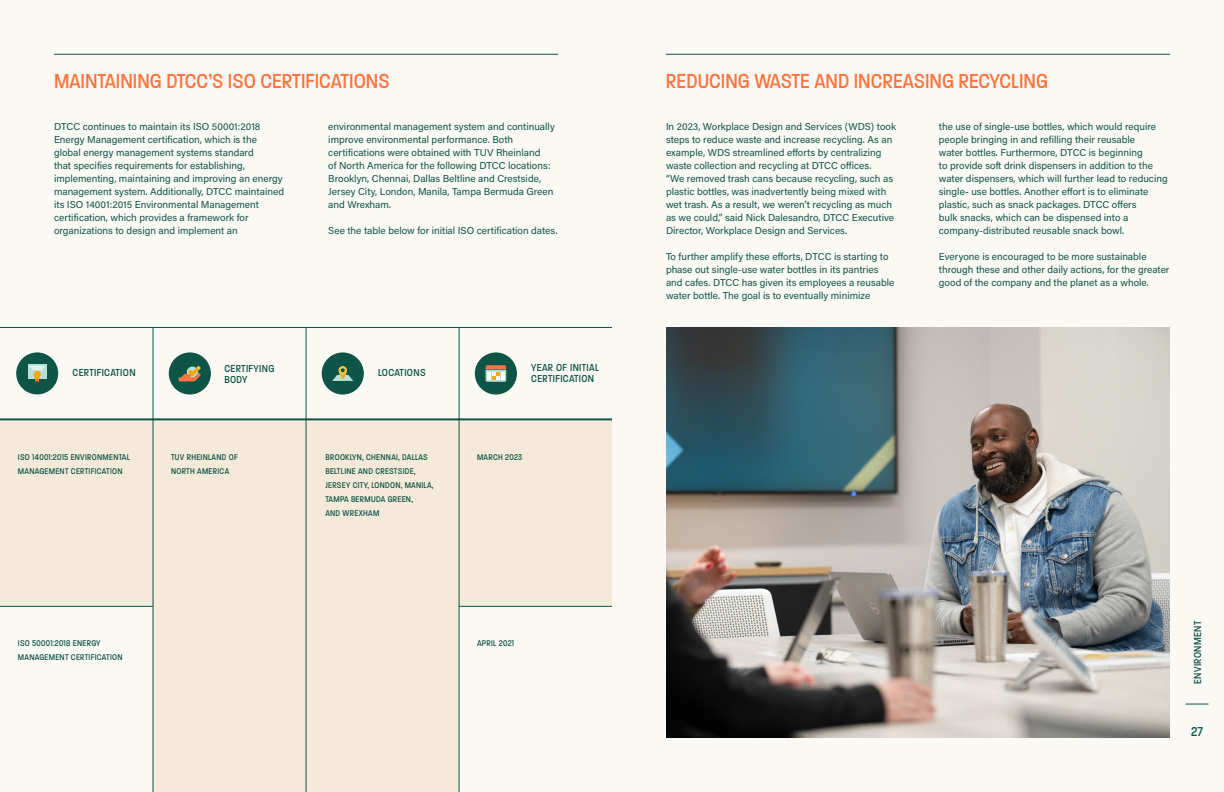
<style>
.page{position:relative;width:1224px;height:792px;background:#fbf9f4}
.page>*{position:absolute;margin:0;border:0;box-sizing:border-box;transform-origin:0 0}
.t1{font:500 22px "Paralucent Condensed";color:#ff7540}
.t2{font:500 14px "Paralucent Condensed";color:#0e5447}
.t3{font:500 11px/11px "Paralucent Condensed";letter-spacing:.03em;color:#0e5447}
.t4{font:10px/13px "Acumin Pro";color:#0e5447}
.t5{font:500 9px/14px "Paralucent Condensed";letter-spacing:.03em;color:#0e5447}
</style>
<div class="page">
<div style="left:153px;top:420px;width:306px;height:372px;background:#f5ead9"></div>
<div style="left:0;top:419px;width:612px;height:187px;background:#f5ead9"></div>
<hr style="left:54px;top:54px;width:504px;height:1px;background:#0e5447">
<hr style="left:666px;top:54px;width:504px;height:1px;background:#0e5447">
<hr style="left:0;top:418px;width:612px;height:2px;background:#0e5447">
<hr style="left:153px;top:328px;width:1px;height:464px;background:#0e5447">
<hr style="left:306px;top:328px;width:1px;height:464px;background:#0e5447">
<hr style="left:459px;top:328px;width:1px;height:464px;background:#0e5447">
<hr style="left:0;top:606px;width:153px;height:1px;background:#0e5447">
<hr style="left:459px;top:606px;width:153px;height:1px;background:#0e5447">
<hr style="left:0;top:327px;width:612px;height:1px;background:#0e5447">
<svg style="left:1186px;top:704px;width:22px;height:1px"></svg>
<div style="left:169px;top:352px;width:42px;height:43px;background:#0e5447;border-radius:50%"></div>
<svg style="left:179px;top:366px;width:22px;height:15px"></svg>
<div style="left:322px;top:352px;width:42px;height:43px;background:#0e5447;border-radius:50%"></div>
<svg style="left:332px;top:366px;width:21px;height:15px"></svg>
<div style="left:16px;top:352px;width:42px;height:42px;background:#0e5447;border-radius:50%"></div>
<div style="left:28px;top:364px;width:19px;height:15px;background:#b8e0d6"></div>
<svg style="left:30px;top:366px;width:15px;height:16px"></svg>
<div style="left:475px;top:352px;width:42px;height:43px;background:#0e5447;border-radius:50%"></div>
<svg style="left:486px;top:365px;width:20px;height:17px"></svg>
<img style="left:666px;top:328px;width:504px;height:410px">
<h1 class="t1" style="left:54px;top:68px;width:337px">MAINTAINING DTCC’S ISO CERTIFICATIONS</h1>
<h1 class="t1" style="left:666px;top:68px;width:384px">REDUCING WASTE AND INCREASING RECYCLING</h1>
<p class="t4" style="left:54px;top:119px;width:232px">DTCC continues to maintain its ISO 50001:2018<br>Energy Management certification, which is the global energy management systems standard<br>that specifies requirements for establishing, implementing, maintaining and improving an energy management system. Additionally, DTCC maintained its ISO 14001:2015 Environmental Management certification, which provides a framework for organizations to design and implement an</p>
<p class="t4" style="left:666px;top:119px;width:232px">In 2023, Workplace Design and Services (WDS) took steps to reduce waste and increase recycling. As an example, WDS streamlined efforts by centralizing waste collection and recycling at DTCC offices.<br>“We removed trash cans because recycling, such as plastic bottles, was inadvertently being mixed with wet trash. As a result, we weren’t recycling as much as we could,” said Nick Dalesandro, DTCC Executive Director, Workplace Design and Services.</p>
<p class="t4" style="left:666px;top:249px;width:230px">To further amplify these efforts, DTCC is starting to phase out single-use water bottles in its pantries and cafes. DTCC has given its employees a reusable water bottle. The goal is to eventually minimize</p>
<p class="t4" style="left:939px;top:119px;width:230px">the use of single-use bottles, which would require people bringing in and refilling their reusable<br>water bottles. Furthermore, DTCC is beginning<br>to provide soft drink dispensers in addition to the water dispensers, which will further lead to reducing single- use bottles. Another effort is to eliminate plastic, such as snack packages. DTCC offers<br>bulk snacks, which can be dispensed into a company-distributed reusable snack bowl.</p>
<p class="t4" style="left:939px;top:249px;width:232px">Everyone is encouraged to be more sustainable through these and other daily actions, for the greater good of the company and the planet as a whole.</p>
<p class="t4" style="left:328px;top:119px;width:228px">environmental management system and continually improve environmental performance. Both certifications were obtained with TUV Rheinland<br>of North America for the following DTCC locations:<br>Brooklyn, Chennai, Dallas Beltline and Crestside, Jersey City, London, Manila, Tampa Bermuda Green and Wrexham.</p>
<p class="t4" style="left:328px;top:223px;width:231px">See the table below for initial ISO certification dates.</p>
<p class="t3" style="left:73px;top:367px;width:65px">CERTIFICATION</p>
<p class="t3" style="left:378px;top:367px;width:49px">LOCATIONS</p>
<p class="t3" style="left:531px;top:362px;width:69px">YEAR OF INITIAL<br>CERTIFICATION</p>
<p class="t3" style="left:224px;top:363px;width:52px">CERTIFYING<br>BODY</p>
<p class="t5" style="left:18px;top:450px;width:114px">ISO 14001:2015 ENVIRONMENTAL<br>MANAGEMENT CERTIFICATION</p>
<p class="t5" style="left:171px;top:450px;width:68px">TUV RHEINLAND OF<br>NORTH AMERICA</p>
<p class="t5" style="left:325px;top:450px;width:110px">BROOKLYN, CHENNAI, DALLAS<br>BELTLINE AND CRESTSIDE,<br>JERSEY CITY, LONDON, MANILA,<br>TAMPA BERMUDA GREEN,<br>AND WREXHAM</p>
<p class="t5" style="left:477px;top:451px;width:47px">MARCH 2023</p>
<p class="t5" style="left:18px;top:636px;width:106px">ISO 50001:2018 ENERGY<br>MANAGEMENT CERTIFICATION</p>
<p class="t5" style="left:477px;top:636px;width:39px">APRIL 2021</p>
<p class="t3" style="left:1192px;top:684px;width:65px;rotate:-90deg">ENVIRONMENT</p>
<h2 class="t2" style="left:1191px;top:723px;width:13px">27</h2>
</div>
